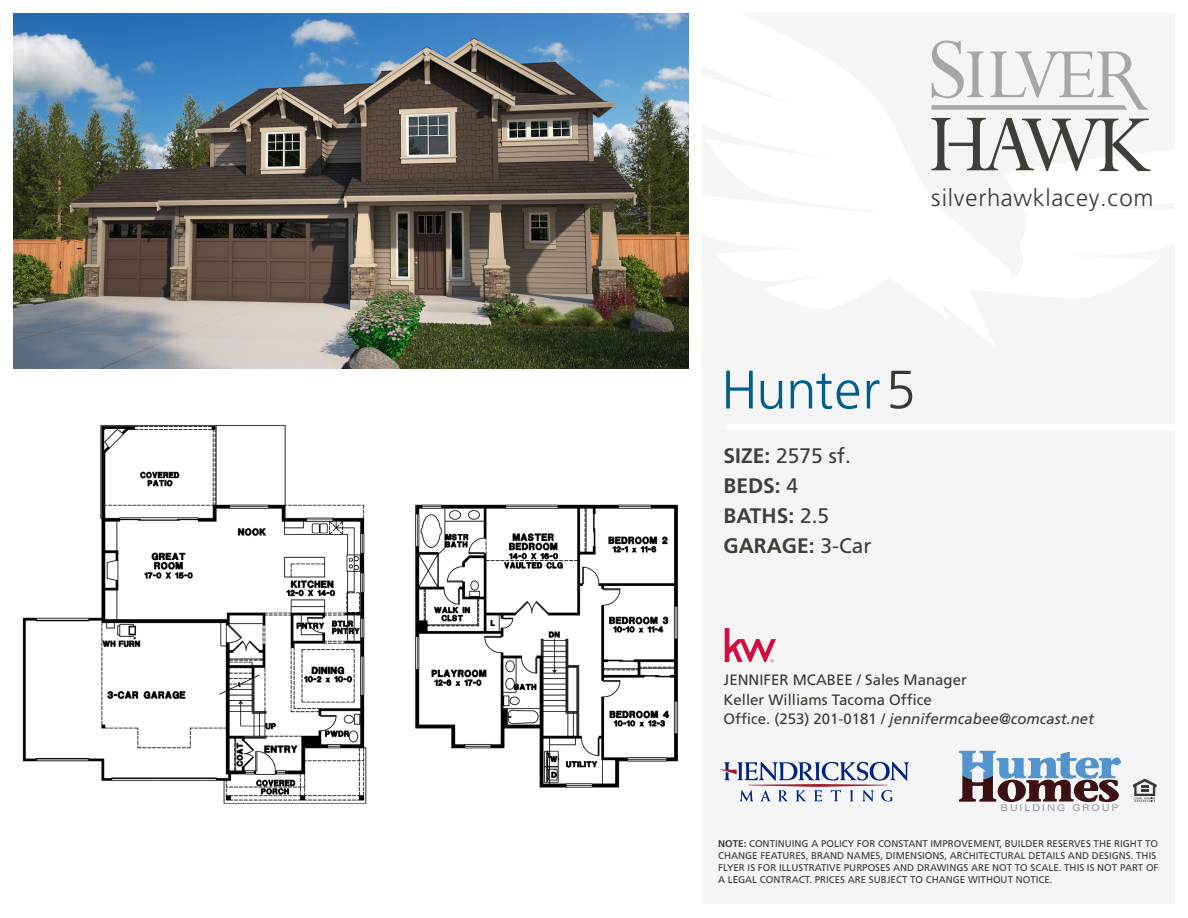
<style>
.page{position:relative;width:1188px;height:918px;background:#fff}
.page>*{position:absolute;margin:0;border:0;box-sizing:border-box;transform-origin:0 0}
.t1{font:300 54px "Frutiger";letter-spacing:.01em;color:#005e8b}
.t2{font:300 24px "Frutiger";letter-spacing:.03em;color:#3b3931}
.t3{font:700 21px "Frutiger";color:#3c4137}
.t4{font:21px "Frutiger";color:#3c4137}
.t5{font:15px/19.5px "Frutiger";color:#3b3931}
.t6{font:9.75px/12px "Frutiger";color:#3b3931}
.t7{font:expanded 9.3px "Zurich BT";letter-spacing:.2em;color:#929497}
.s1{color:#3b3931}
.s2{font-weight:700}
.s3{font-weight:400}
.s4{font-style:italic}
</style>
<div class="page">
<div style="left:702px;top:14px;width:472px;height:890px;background:#f5f5f6"></div>
<img style="left:22px;top:424px;width:656px;height:380px">
<img style="left:14px;top:14px;width:674px;height:354px">
<svg style="left:932px;top:40px;width:216px;height:70px"></svg>
<svg style="left:932px;top:118px;width:218px;height:53px"></svg>
<svg style="left:1133px;top:779px;width:24px;height:23px"></svg>
<svg style="left:720px;top:762px;width:189px;height:40px"></svg>
<svg style="left:725px;top:628px;width:51px;height:34px"></svg>
<div style="left:726px;top:424px;width:454px;height:5px;background:#fff"></div>
<svg style="left:959px;top:751px;width:162px;height:51px"></svg>
<p class="t2" style="left:931px;top:184px;width:224px">silverhawklacey.com</p>
<p class="t1" style="left:721px;top:359px;width:196px">Hunter<span class="s1">5</span></p>
<p class="t4" style="left:724px;top:443px;width:129px"><span class="s2">SIZE:</span> 2575 sf.</p>
<p class="t3" style="left:724px;top:473px;width:76px">BEDS: <span class="s3">4</span></p>
<p class="t3" style="left:724px;top:503px;width:107px">BATHS: <span class="s3">2.5</span></p>
<p class="t3" style="left:724px;top:533px;width:150px">GARAGE: <span class="s3">3-Car</span></p>
<p class="t5" style="left:724px;top:670px;width:245px">JENNIFER MCABEE / Sales Manager</p>
<p class="t5" style="left:724px;top:690px;width:372px">Keller Williams Tacoma Office<br>Office. (253) 201-0181 / <span class="s4">jennifermcabee@comcast.net</span></p>
<p class="t7" style="left:1000px;top:803px;width:120px">BUILDING GROUP</p>
<p class="t6" style="left:718px;top:838px;width:442px"><span class="s2">NOTE:</span> CONTINUING A POLICY FOR CONSTANT IMPROVEMENT, BUILDER RESERVES THE RIGHT TO CHANGE FEATURES, BRAND NAMES, DIMENSIONS, ARCHITECTURAL DETAILS AND DESIGNS. THIS FLYER IS FOR ILLUSTRATIVE PURPOSES AND DRAWINGS ARE NOT TO SCALE. THIS IS NOT PART OF A LEGAL CONTRACT. PRICES ARE SUBJECT TO CHANGE WITHOUT NOTICE.</p>
</div>
